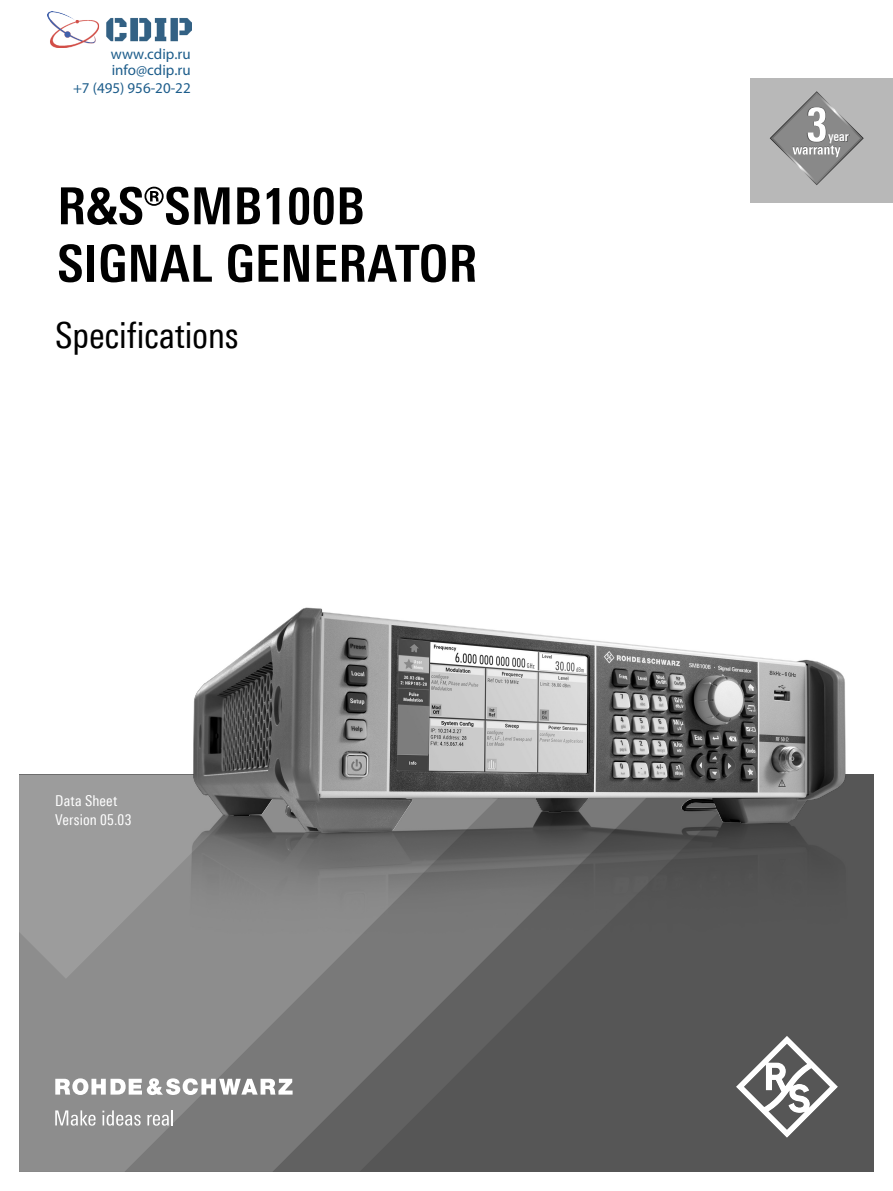
<style>
.page{position:relative;width:893px;height:1191px;background:#fff}
.page>*{position:absolute;margin:0;border:0;box-sizing:border-box;transform-origin:0 0}
.t1{font:700 51px/57.4px "Linotype Univers 620 Cn";letter-spacing:.01em;color:#000}
.t2{font:36px "Linotype Univers 420 Cn";letter-spacing:-.005em;color:#000}
.t3{font:15px/17.4px "Myriad Pro";color:#1d5d8b;text-align:right}
.t4{font:15px/19.2px "Linotype Univers 420 Cn";letter-spacing:.01em;color:#fff}
.t5{font:700 13.35px "Linotype Univers 620 Cn";color:#fff}
</style>
<div class="page">
<div style="left:19px;top:775px;width:855px;height:396px;background:#565656"></div>
<svg style="left:19px;top:978px;width:500px;height:193px"></svg>
<svg style="left:19px;top:775px;width:125px;height:203px;background:#999"></svg>
<svg style="left:736px;top:1036px;width:102px;height:101px"></svg>
<svg style="left:55px;top:1078px;width:238px;height:17px;background:#c8c8c8"></svg>
<svg style="left:55px;top:1110px;width:41px;height:15px"></svg>
<svg style="left:102px;top:1110px;width:39px;height:15px"></svg>
<svg style="left:147px;top:1110px;width:26px;height:15px"></svg>
<img style="left:144px;top:607px;width:730px;height:404px">
<img style="left:194px;top:608px;width:651px;height:224px">
<div style="left:750px;top:79px;width:143px;height:124px;background:#b8b8b8"></div>
<svg style="left:770px;top:91px;width:94px;height:94px"></svg>
<img style="left:828px;top:129px;width:21px;height:15px">
<img style="left:48px;top:12px;width:144px;height:35px">
<p class="t3" style="left:73px;top:45px;width:119px">www.cdip.ru info@cdip.ru<br>+7 (495) 956-20-22</p>
<h1 class="t1" style="left:57px;top:177px;width:422px">R&amp;S®SMB100B<br>SIGNAL GENERATOR</h1>
<h2 class="t2" style="left:55px;top:314px;width:185px">Specifications</h2>
<p class="t4" style="left:55px;top:791px;width:78px">Data Sheet<br>Version 05.03</p>
<p class="t5" style="left:828px;top:128px;width:22px">year</p>
</div>
